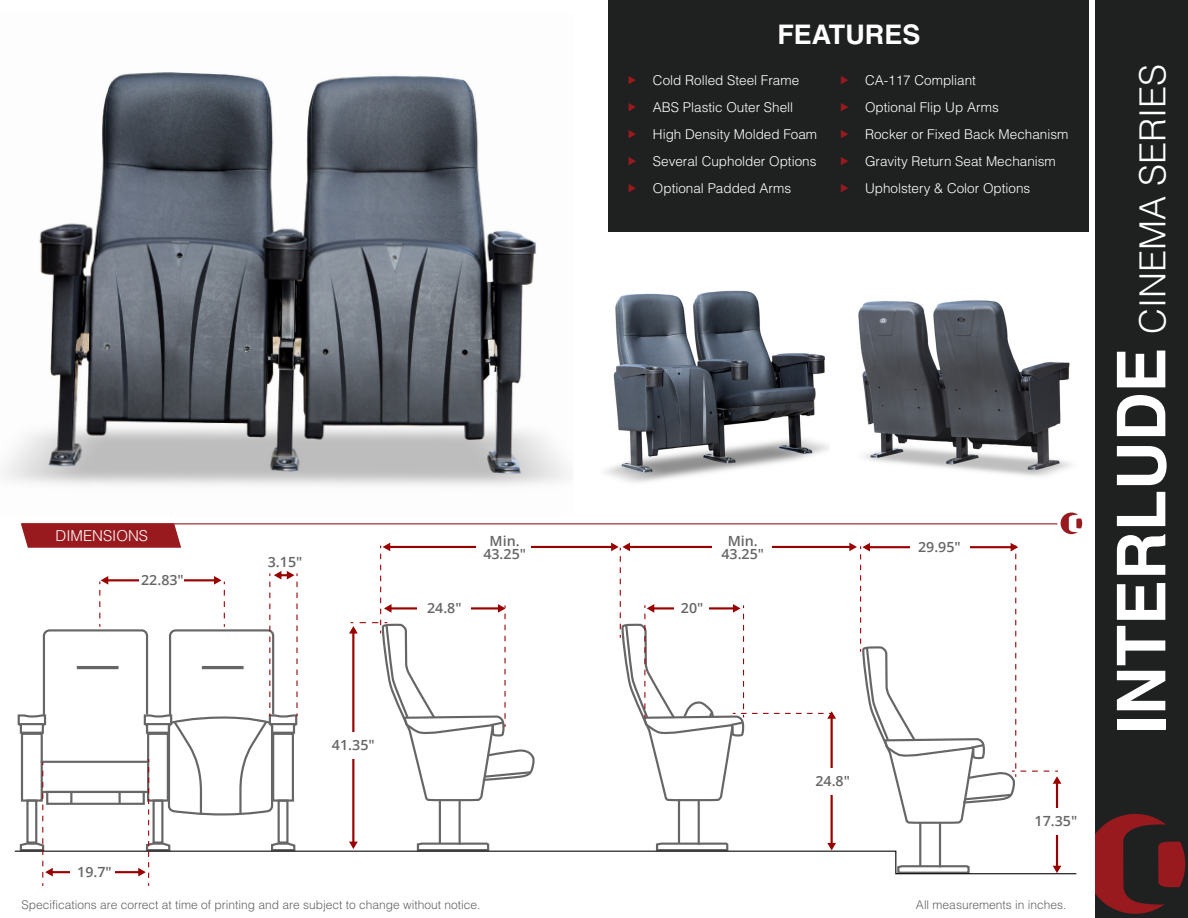
<style>
.page{position:relative;width:1188px;height:918px;background:#fff}
.page>*{position:absolute;margin:0;border:0;box-sizing:border-box;transform-origin:0 0}
.t1{font:300 36px "Helvetica";color:#fff}
.t2{font:700 27px "Helvetica CE";color:#fff}
.t3{font:300 15px "Helvetica";color:#fff}
.t4{font:600 13.95px/12.9px "Open Sans";color:#666;text-align:center}
.t5{font:300 13.5px "Helvetica";color:#fff}
.t6{font:300 12px "Helvetica";color:#636366}
.s1{font-family:"Helvetica CE";font-weight:700;font-size:67.5px}
</style>
<div class="page">
<img style="left:605px;top:290px;width:225px;height:193px">
<img style="left:858px;top:300px;width:213px;height:177px">
<img style="left:3px;top:72px;width:565px;height:414px">
<div style="left:1095px;top:0;width:93px;height:918px;background:#1f2020"></div>
<svg style="left:1095px;top:814px;width:91px;height:100px"></svg>
<svg style="left:14px;top:513px;width:1068px;height:373px"></svg>
<div style="left:608px;top:0;width:481px;height:231px;background:#1f2020"></div>
<p class="t3" style="left:56px;top:526px;width:94px">DIMENSIONS</p>
<p class="t4" style="left:141px;top:574px;width:44px">22.83"</p>
<p class="t4" style="left:77px;top:865px;width:36px">19.7"</p>
<p class="t4" style="left:268px;top:555px;width:36px">3.15"</p>
<p class="t4" style="left:332px;top:738px;width:44px">41.35"</p>
<p class="t4" style="left:427px;top:601px;width:36px">24.8"</p>
<p class="t4" style="left:490px;top:534px;width:32px">Min.</p>
<p class="t4" style="left:483px;top:547px;width:44px">43.25"</p>
<p class="t6" style="left:22px;top:898px;width:460px">Specifications are correct at time of printing and are subject to change without notice.</p>
<p class="t2" style="left:777px;top:18px;width:145px">FEATURES</p>
<p class="t5" style="left:653px;top:71px;width:148px">Cold Rolled Steel Frame</p>
<p class="t5" style="left:653px;top:98px;width:142px">ABS Plastic Outer Shell</p>
<p class="t5" style="left:653px;top:125px;width:166px">High Density Molded Foam</p>
<p class="t5" style="left:653px;top:152px;width:165px">Several Cupholder Options</p>
<p class="t5" style="left:653px;top:179px;width:140px">Optional Padded Arms</p>
<p class="t5" style="left:865px;top:71px;width:113px">CA-117 Compliant</p>
<p class="t5" style="left:865px;top:98px;width:135px">Optional Flip Up Arms</p>
<p class="t5" style="left:865px;top:125px;width:205px">Rocker or Fixed Back Mechanism</p>
<p class="t5" style="left:865px;top:152px;width:192px">Gravity Return Seat Mechanism</p>
<p class="t5" style="left:865px;top:179px;width:167px">Upholstery &amp; Color Options</p>
<p class="t4" style="left:681px;top:601px;width:24px">20"</p>
<p class="t4" style="left:721px;top:534px;width:44px">Min.<br>43.25"</p>
<p class="t4" style="left:815px;top:774px;width:36px">24.8"</p>
<p class="t4" style="left:918px;top:540px;width:44px">29.95"</p>
<p class="t4" style="left:1035px;top:814px;width:44px">17.35"</p>
<p class="t6" style="left:916px;top:898px;width:152px">All measurements in inches.</p>
<p class="t1" style="left:1130px;top:734px;width:671px;rotate:-90deg"><span class="s1">INTERLUDE</span> CINEMA SERIES</p>
</div>
